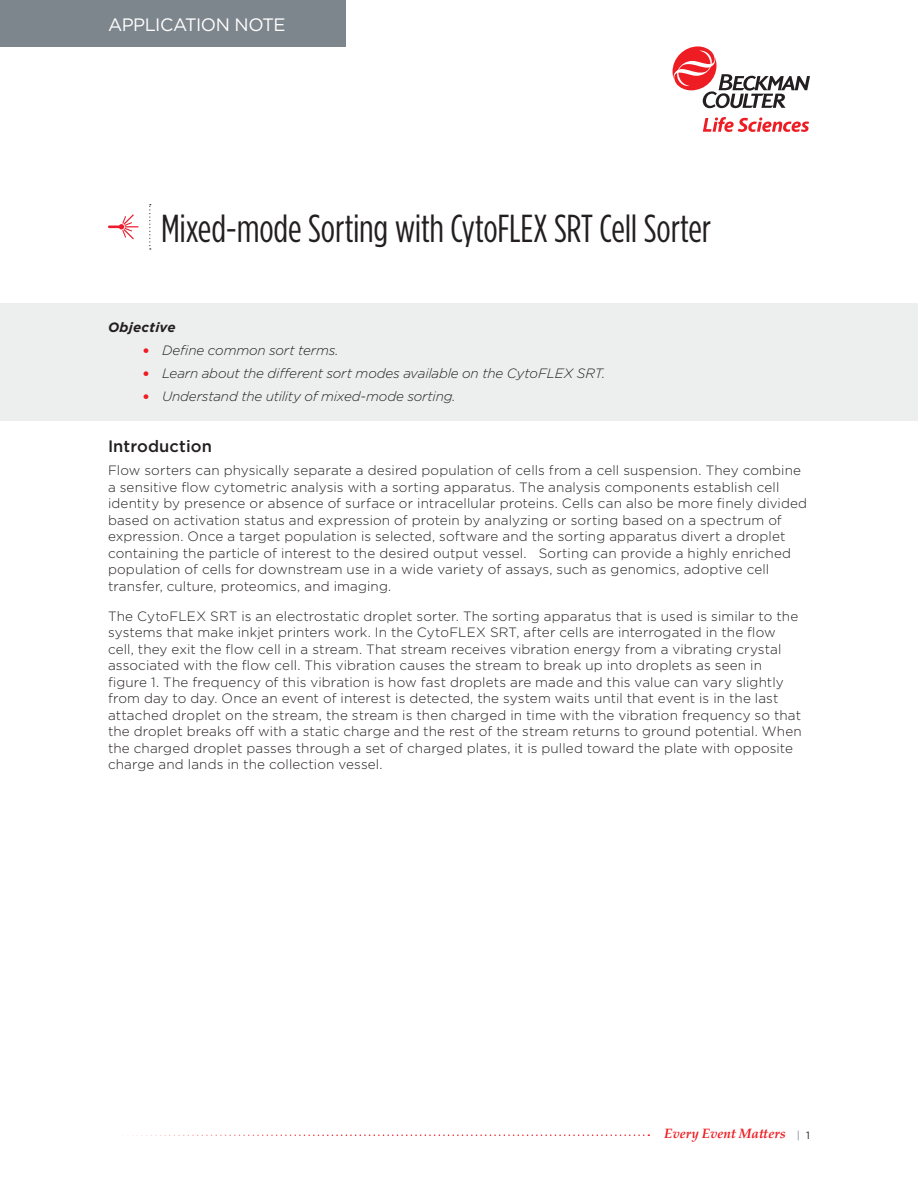
<style>
.page{position:relative;width:918px;height:1188px;background:#fff}
.page>*{position:absolute;margin:0;border:0;box-sizing:border-box;transform-origin:0 0}
.Doc_-_Title{font:39px "Gotham Condensed";letter-spacing:-.005em;color:#231f20}
.t1{font:18px "Gotham";letter-spacing:-.03em;color:#fff}
.Doc_-_Body{font:500 16.5px "Gotham";letter-spacing:.005em;color:#231f20}
.Doc_-_Body-2{font:300 13.5px/16.5px "Gotham";letter-spacing:.01em;color:#231f20}
.t2{font:italic 300 13.5px "Gotham";letter-spacing:-.015em;color:#231f20}
.t3{font:italic 700 13.5px "Palatino Linotype";letter-spacing:-.005em;color:#ee1d23}
.Doc_-_Body-3{font:italic 700 13.5px "Gotham";letter-spacing:.015em;color:#231f20}
.s1{font-weight:400;font-style:normal;font-size:18px;color:#ee1d23}
.s2{font-family:"Gotham";font-weight:400;font-style:normal;font-size:10.5px;color:#7e868d}
.s3{font-family:"Gotham";font-weight:400;font-style:normal;font-size:10.5px;color:#231f20}
</style>
<div class="page">
<svg style="left:123px;top:1134px;width:526px;height:2px"></svg>
<div style="left:0;top:0;width:345px;height:46px;background:#7e868d"></div>
<div style="left:0;top:303px;width:918px;height:118px;background:#edefef"></div>
<svg style="left:673px;top:46px;width:137px;height:62px"></svg>
<svg style="left:703px;top:117px;width:106px;height:15px"></svg>
<svg style="left:149px;top:204px;width:2px;height:46px"></svg>
<svg style="left:108px;top:214px;width:30px;height:25px"></svg>
<h2 class="t1" style="left:108px;top:13px;width:179px">APPLICATION NOTE</h2>
<p class="Doc_-_Title" style="left:161px;top:207px;width:551px">Mixed-mode Sorting with CytoFLEX SRT Cell Sorter</p>
<p class="Doc_-_Body-3" style="left:108px;top:318px;width:69px">Objective</p>
<p class="t2" style="left:142px;top:342px;width:199px"><span class="s1">•</span> Define common sort terms.</p>
<p class="t2" style="left:142px;top:365px;width:465px"><span class="s1">•</span> Learn about the different sort modes available on the CytoFLEX SRT.</p>
<p class="t2" style="left:142px;top:388px;width:315px"><span class="s1">•</span> Understand the utility of mixed-mode sorting.</p>
<p class="Doc_-_Body" style="left:108px;top:435px;width:105px">Introduction</p>
<p class="Doc_-_Body-2" style="left:108px;top:462px;width:701px">Flow sorters can physically separate a desired population of cells from a cell suspension. They combine a sensitive flow cytometric analysis with a sorting apparatus. The analysis components establish cell identity by presence or absence of surface or intracellular proteins. Cells can also be more finely divided based on activation status and expression of protein by analyzing or sorting based on a spectrum of expression. Once a target population is selected, software and the sorting apparatus divert a droplet containing the particle of interest to the desired output vessel. Sorting can provide a highly enriched population of cells for downstream use in a wide variety of assays, such as genomics, adoptive cell transfer, culture, proteomics, and imaging.</p>
<p class="Doc_-_Body-2" style="left:108px;top:607px;width:695px">The CytoFLEX SRT is an electrostatic droplet sorter. The sorting apparatus that is used is similar to the systems that make inkjet printers work. In the CytoFLEX SRT, after cells are interrogated in the flow cell, they exit the flow cell in a stream. That stream receives vibration energy from a vibrating crystal associated with the flow cell. This vibration causes the stream to break up into droplets as seen in figure 1. The frequency of this vibration is how fast droplets are made and this value can vary slightly from day to day. Once an event of interest is detected, the system waits until that event is in the last attached droplet on the stream, the stream is then charged in time with the vibration frequency so that the droplet breaks off with a static charge and the rest of the stream returns to ground potential. When the charged droplet passes through a set of charged plates, it is pulled toward the plate with opposite charge and lands in the collection vessel.</p>
<p class="t3" style="left:664px;top:1124px;width:147px">Every Event Matters <span class="s2">|</span> <span class="s3">1</span></p>
</div>
